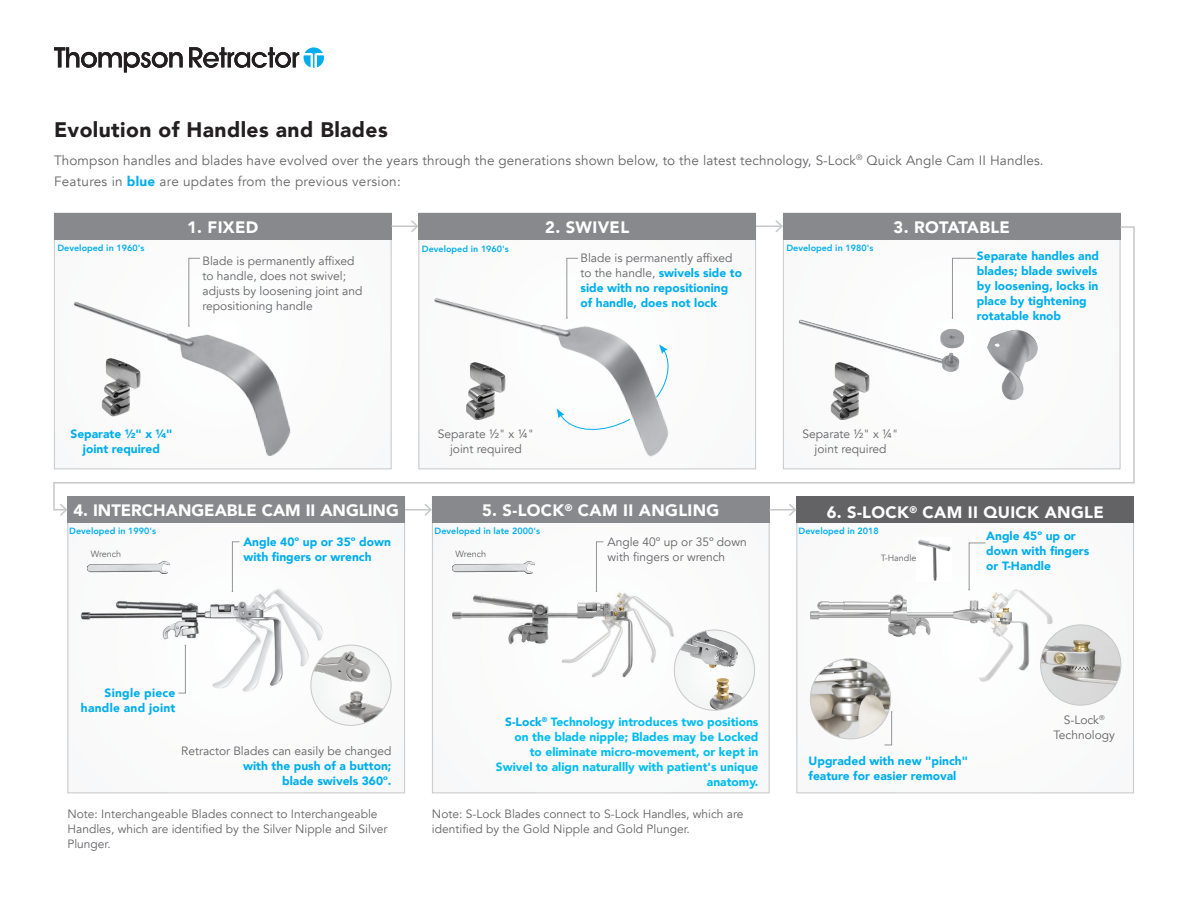
<style>
.page{position:relative;width:1188px;height:918px;background:#fff}
.page>*{position:absolute;margin:0;border:0;box-sizing:border-box;transform-origin:0 0}
.t1{font:900 21px "Avenir";letter-spacing:.02em;color:#231f20}
.t2{font:900 16.5px "Avenir";letter-spacing:.02em;color:#fff}
.t3{font:900 16.5px "Avenir";color:#fff}
.t4{font:13.5px "Avenir";letter-spacing:.01em;color:#636366}
.t5{font:12px/15px "Avenir";color:#636366}
.t6{font:900 12px/15px "Avenir";color:#00aeef}
.t7{font:900 12px/15px "Avenir";color:#01bdf2;text-align:right}
.t8{font:900 12px/15px "Avenir";letter-spacing:.02em;color:#00aeef;text-align:right}
.t9{font:800 9px "Avenir";color:#00aeef}
.t10{font:9px "Avenir";color:#636366}
.s1{font-weight:900;color:#00aeef}
.s2{font-weight:400;color:#636366}
.s3{color:#00aeef}
</style>
<div class="page">
<svg style="left:54px;top:47px;width:129px;height:25px"></svg>
<svg style="left:189px;top:47px;width:135px;height:21px"></svg>
<div style="left:68px;top:497px;width:337px;height:296px;background:#fafafa"></div>
<div style="left:432px;top:497px;width:337px;height:296px;background:#fafafa"></div>
<div style="left:797px;top:497px;width:337px;height:296px;background:#fafafa"></div>
<div style="left:54px;top:213px;width:338px;height:27px;background:#87898c"></div>
<div style="left:68px;top:496px;width:337px;height:27px;background:#87898c"></div>
<div style="left:418px;top:213px;width:338px;height:27px;background:#87898c"></div>
<div style="left:432px;top:496px;width:338px;height:27px;background:#87898c"></div>
<div style="left:783px;top:213px;width:337px;height:27px;background:#87898c"></div>
<div style="left:797px;top:496px;width:337px;height:27px;background:#636366"></div>
<svg style="left:232px;top:541px;width:8px;height:40px"></svg>
<svg style="left:596px;top:541px;width:8px;height:46px"></svg>
<svg style="left:968px;top:543px;width:18px;height:46px"></svg>
<svg style="left:391px;top:220px;width:27px;height:6px"></svg>
<svg style="left:424px;top:511px;width:7px;height:5px"></svg>
<svg style="left:756px;top:220px;width:27px;height:6px"></svg>
<svg style="left:53px;top:226px;width:1082px;height:285px"></svg>
<svg style="left:58px;top:502px;width:11px;height:15px"></svg>
<hr style="left:769px;top:509px;width:26px;height:2px;background:#c7c8ca">
<svg style="left:787px;top:502px;width:11px;height:15px"></svg>
<img style="left:432px;top:297px;width:239px;height:162px">
<svg style="left:656px;top:344px;width:17px;height:54px"></svg>
<svg style="left:557px;top:409px;width:74px;height:25px"></svg>
<img style="left:986px;top:328px;width:54px;height:74px">
<img style="left:795px;top:313px;width:172px;height:64px">
<img style="left:80px;top:581px;width:248px;height:113px">
<img style="left:88px;top:561px;width:82px;height:13px">
<img style="left:453px;top:561px;width:82px;height:13px">
<img style="left:311px;top:645px;width:80px;height:80px;border-radius:40px">
<div style="left:310px;top:645px;width:81px;height:81px;border:1px solid #c7c8ca;border-radius:50%"></div>
<img style="left:674px;top:630px;width:81px;height:80px;border-radius:40px">
<img style="left:1041px;top:625px;width:80px;height:80px;border-radius:40px">
<img style="left:810px;top:659px;width:81px;height:80px;border-radius:40px">
<img style="left:453px;top:587px;width:223px;height:94px">
<img style="left:810px;top:589px;width:243px;height:92px">
<img style="left:918px;top:539px;width:33px;height:42px">
<svg style="left:884px;top:711px;width:8px;height:34px"></svg>
<p class="t1" style="left:54px;top:111px;width:335px">Evolution of Handles and Blades</p>
<p class="t4" style="left:54px;top:152px;width:991px">Thompson handles and blades have evolved over the years through the generations shown below, to the latest technology, S-Lock<sup>®</sup> Quick Angle Cam II Handles.</p>
<p class="t4" style="left:54px;top:173px;width:348px">Features in <span class="s1">blue</span> are updates from the previous version:</p>
<p class="t2" style="left:187px;top:213px;width:73px">1. FIXED</p>
<p class="t2" style="left:545px;top:213px;width:85px">2. SWIVEL</p>
<p class="t2" style="left:894px;top:213px;width:118px">3. ROTATABLE</p>
<p class="t9" style="left:57px;top:241px;width:88px">Developed in 1960's</p>
<p class="t9" style="left:422px;top:242px;width:88px">Developed in 1960's</p>
<p class="t9" style="left:786px;top:241px;width:88px">Developed in 1980's</p>
<p class="t5" style="left:202px;top:254px;width:161px">Blade is permanently affixed to handle, does not swivel; adjusts by loosening joint and repositioning handle</p>
<p class="t6" style="left:580px;top:250px;width:163px"><span class="s2">Blade is permanently affixed to the handle,</span> swivels side to side with no repositioning of handle, does not lock</p>
<p class="t6" style="left:70px;top:426px;width:104px;text-align:center">Separate ½" x ¼" joint required</p>
<p class="t5" style="left:438px;top:426px;width:98px;text-align:center">Separate ½" x ¼" joint required</p>
<p class="t5" style="left:802px;top:426px;width:98px;text-align:center">Separate ½" x ¼" joint required</p>
<p class="t6" style="left:977px;top:248px;width:124px">Separate handles and blades; blade swivels by loosening, locks in place by tightening rotatable knob</p>
<p class="t3" style="left:74px;top:496px;width:327px">4. INTERCHANGEABLE CAM II ANGLING</p>
<p class="t2" style="left:482px;top:496px;width:239px">5. S-LOCK<sup>®</sup> CAM II ANGLING</p>
<p class="t2" style="left:827px;top:498px;width:279px">6. S-LOCK<sup>®</sup> CAM II QUICK ANGLE</p>
<p class="t9" style="left:69px;top:524px;width:88px">Developed in 1990's</p>
<p class="t9" style="left:799px;top:524px;width:82px">Developed in 2018</p>
<p class="t9" style="left:435px;top:524px;width:107px">Developed in late 2000's</p>
<p class="t6" style="left:243px;top:534px;width:149px">Angle 40º up or 35º down with fingers or wrench</p>
<p class="t5" style="left:607px;top:534px;width:141px">Angle 40º up or 35º down with fingers or wrench</p>
<p class="t6" style="left:986px;top:528px;width:105px">Angle 45º up or down with fingers or T-Handle</p>
<p class="t10" style="left:91px;top:548px;width:32px">Wrench</p>
<p class="t10" style="left:456px;top:548px;width:32px">Wrench</p>
<p class="t10" style="left:881px;top:552px;width:37px">T-Handle</p>
<p class="t8" style="left:81px;top:685px;width:96px">Single piece handle and joint</p>
<p class="t6" style="left:181px;top:743px;width:212px;text-align:right"><span class="s2">Retractor Blades can easily be changed </span>with the push of a button;<br>blade swivels 360º.</p>
<p class="t7" style="left:496px;top:714px;width:264px"><span class="s3">S-Lock</span><sup>®</sup> Technology introduces two positions on the blade nipple; Blades may be Locked<br>to eliminate micro-movement, or kept in Swivel to align naturallly with patient's unique anatomy.</p>
<p class="t5" style="left:1053px;top:713px;width:63px;text-align:center">S-Lock<sup>®<br></sup>Technology</p>
<p class="t6" style="left:809px;top:753px;width:161px">Upgraded with new "pinch" feature for easier removal</p>
<p class="t5" style="left:67px;top:806px;width:321px">Note: Interchangeable Blades connect to Interchangeable<br>Handles, which are identified by the Silver Nipple and Silver<br>Plunger.</p>
<p class="t5" style="left:432px;top:806px;width:313px">Note: S-Lock Blades connect to S-Lock Handles, which are identified by the Gold Nipple and Gold Plunger.</p>
</div>
